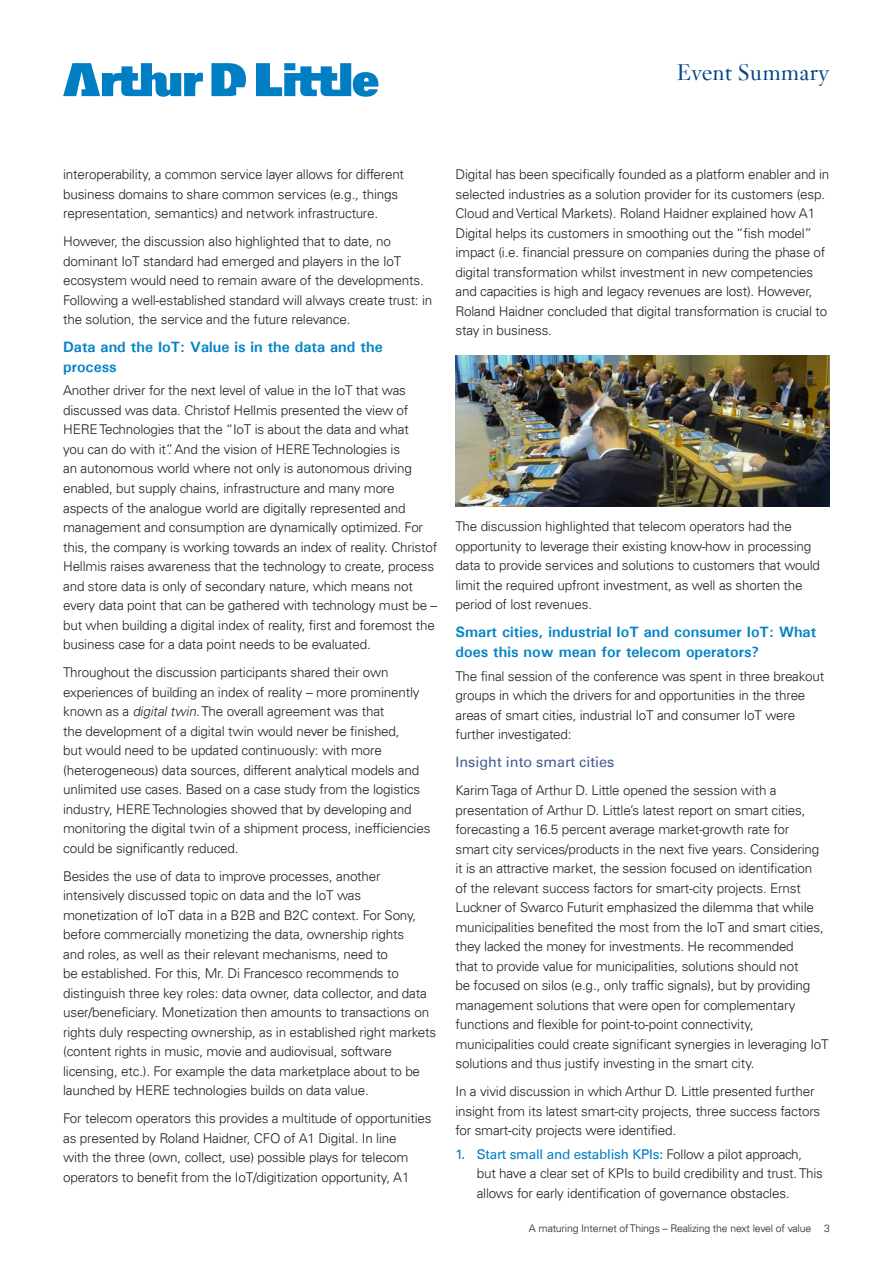
<style>
.page{position:relative;width:893px;height:1263px;background:#fff}
.page>*{position:absolute;margin:0;border:0;box-sizing:border-box;transform-origin:0 0}
.t1{font:24px "Janson";letter-spacing:-.005em;color:#004487}
.t2{font:700 15px/19.5px "Univers";color:#0583c7}
.t3{font:14.4px "Univers LT";color:#445d92}
.t4{font:300 13.5px/19.5px "Univers LT";letter-spacing:-.015em;color:#241f1f}
.t5{font:300 10.5px "Univers LT";letter-spacing:-.015em;color:#241f1f}
.s1{font-style:italic}
.s2{font-weight:400;color:#007ec4}
</style>
<div class="page">
<svg style="left:63px;top:63px;width:315px;height:34px"></svg>
<img style="left:455px;top:355px;width:374px;height:152px">
<h1 class="t1" style="left:677px;top:58px;width:155px">Event Summary</h1>
<p class="t4" style="left:63px;top:165px;width:342px">interoperability, a common service layer allows for different business domains to share common services (e.g., things representation, semantics) and network infrastructure.</p>
<p class="t4" style="left:63px;top:232px;width:371px">However, the discussion also highlighted that to date, no dominant IoT standard had emerged and players in the IoT ecosystem would need to remain aware of the developments.<br>Following a well-established standard will always create trust: in the solution, the service and the future relevance.</p>
<p class="t2" style="left:63px;top:337px;width:321px">Data and the IoT: Value is in the data and the process</p>
<p class="t4" style="left:63px;top:381px;width:376px">Another driver for the next level of value in the IoT that was discussed was data. Christof Hellmis presented the view of HERE Technologies that the “IoT is about the data and what<br>you can do with it”. And the vision of HERE Technologies is<br>an autonomous world where not only is autonomous driving enabled, but supply chains, infrastructure and many more aspects of the analogue world are digitally represented and management and consumption are dynamically optimized. For this, the company is working towards an index of reality. Christof Hellmis raises awareness that the technology to create, process and store data is only of secondary nature, which means not every data point that can be gathered with technology must be – but when building a digital index of reality, first and foremost the business case for a data point needs to be evaluated.</p>
<p class="t4" style="left:63px;top:662px;width:369px">Throughout the discussion participants shared their own experiences of building an index of reality – more prominently known as a <span class="s1">digitaltwin</span>. The overall agreement was that<br>the development of a digital twin would never be finished,<br>but would need to be updated continuously: with more (heterogeneous) data sources, different analytical models and unlimited use cases. Based on a case study from the logistics industry, HERE Technologies showed that by developing and monitoring the digital twin of a shipment process, inefficiencies could be significantly reduced.</p>
<p class="t4" style="left:63px;top:866px;width:375px">Besides the use of data to improve processes, another intensively discussed topic on data and the IoT was monetization of IoT data in a B2B and B2C context. For Sony, before commercially monetizing the data, ownership rights<br>and roles, as well as their relevant mechanisms, need to<br>be established. For this, Mr. Di Francesco recommends to distinguish three key roles: data owner, data collector, and data user/beneficiary. Monetization then amounts to transactions on rights duly respecting ownership, as in established right markets (content rights in music, movie and audiovisual, software licensing, etc.). For example the data marketplace about to be launched by HERE technologies builds on data value.</p>
<p class="t4" style="left:63px;top:1108px;width:370px">For telecom operators this provides a multitude of opportunities as presented by Roland Haidner, CFO of A1 Digital. In line<br>with the three (own, collect, use) possible plays for telecom operators to benefit from the IoT/digitization opportunity, A1</p>
<p class="t4" style="left:455px;top:165px;width:375px">Digital has been specifically founded as a platform enabler and in selected industries as a solution provider for its customers (esp.<br>Cloud and Vertical Markets). Roland Haidner explained how A1<br>Digital helps its customers in smoothing out the “fish model” impact (i.e. financial pressure on companies during the phase of digital transformation whilst investment in new competencies and capacities is high and legacy revenues are lost). However, Roland Haidner concluded that digital transformation is crucial to stay in business.</p>
<p class="t4" style="left:455px;top:517px;width:366px">The discussion highlighted that telecom operators had the opportunity to leverage their existing know-how in processing data to provide services and solutions to customers that would limit the required upfront investment, as well as shorten the period of lost revenues.</p>
<p class="t2" style="left:455px;top:622px;width:362px">Smart cities, industrial IoT and consumer IoT: What does this now mean for telecom operators?</p>
<p class="t4" style="left:455px;top:666px;width:370px">The final session of the conference was spent in three breakout groups in which the drivers for and opportunities in the three areas of smart cities, industrial IoT and consumer IoT were further investigated:</p>
<p class="t3" style="left:455px;top:753px;width:160px">Insight into smart cities</p>
<p class="t4" style="left:455px;top:780px;width:375px">Karim Taga of Arthur D. Little opened the session with a presentation of Arthur D. Little’s latest report on smart cities, forecasting a 16.5 percent average market-growth rate for<br>smart city services/products in the next five years. Considering it is an attractive market, the session focused on identification<br>of the relevant success factors for smart-city projects. Ernst Luckner of Swarco Futurit emphasized the dilemma that while municipalities benefited the most from the IoT and smart cities, they lacked the money for investments. He recommended<br>that to provide value for municipalities, solutions should not<br>be focused on silos (e.g., only traffic signals), but by providing management solutions that were open for complementary functions and flexible for point-to-point connectivity, municipalities could create significant synergies in leveraging IoT solutions and thus justify investing in the smart city.</p>
<p class="t4" style="left:455px;top:1081px;width:366px">In a vivid discussion in which Arthur D. Little presented further insight from its latest smart-city projects, three success factors for smart-city projects were identified.</p>
<p class="t4" style="left:477px;top:1144px;width:348px;text-indent:-21px"><span class="s2">1. Start small and establish KPIs:</span> Follow a pilot approach, but have a clear set of KPIs to build credibility and trust. This allows for early identification of governance obstacles.</p>
<p class="t5" style="left:529px;top:1222px;width:302px">A maturing Internet of Things – Realizing the next level of value 3</p>
</div>
